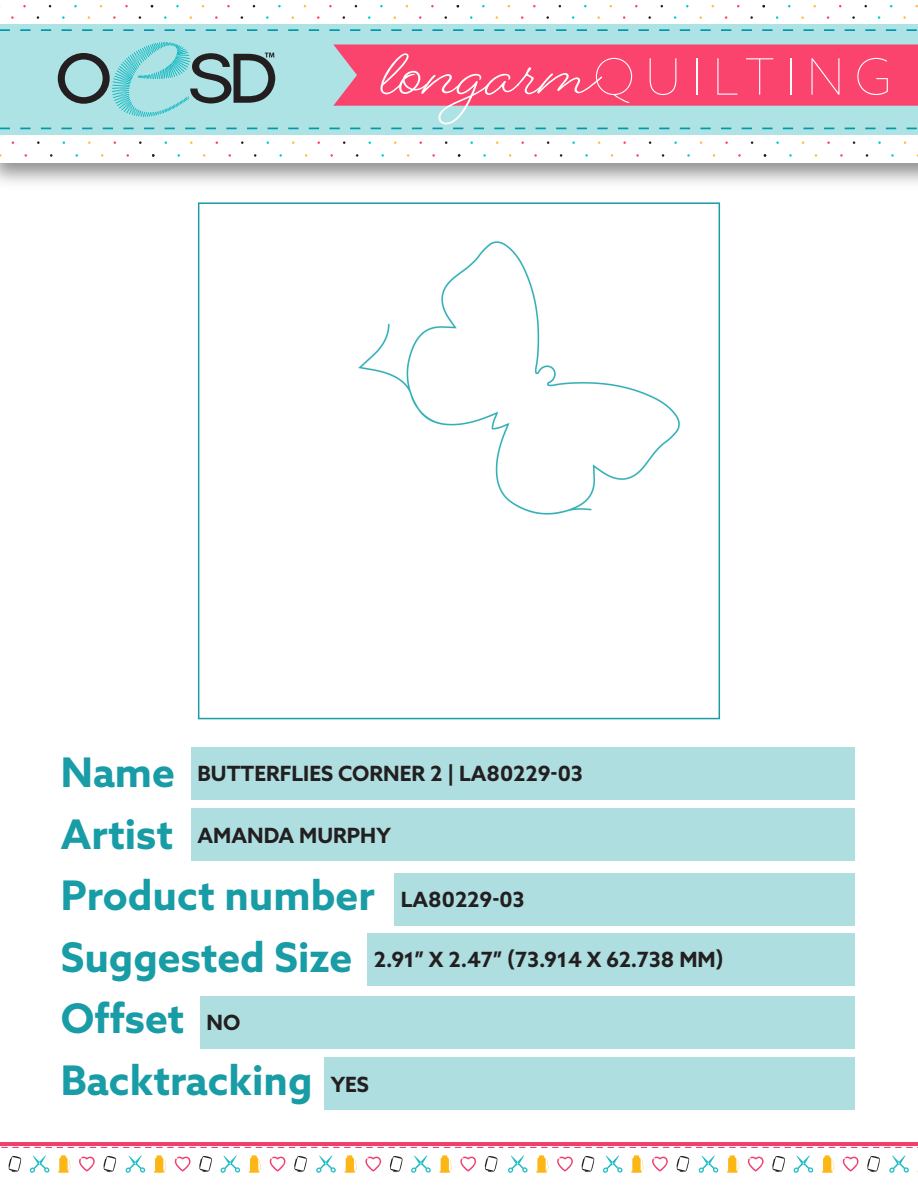
<style>
.page{position:relative;width:918px;height:1188px;background:#fff}
.page>*{position:absolute;margin:0;border:0;box-sizing:border-box;transform-origin:0 0}
.t1{font:100 50.25px "Azo Sans";letter-spacing:.2em;color:#fff}
.t2{font:700 40.8px/61.5px "Azo Sans";color:#189ca6}
.t3{font:700 21px "Azo Sans";color:#231f20}
</style>
<div class="page">
<img style="left:358px;top:241px;width:322px;height:274px">
<div style="left:198px;top:202px;width:522px;height:517px;border:2px solid #189ca6"></div>
<div style="left:0;top:24px;width:918px;height:110px;background:#aee3e5"></div>
<svg style="left:0;top:29px;width:917px;height:2px"></svg>
<svg style="left:0;top:128px;width:330px;height:2px"></svg>
<svg style="left:57px;top:42px;width:219px;height:75px"></svg>
<svg style="left:330px;top:44px;width:588px;height:86px"></svg>
<svg style="left:8px;top:1156px;width:13px;height:16px"></svg>
<svg style="left:58px;top:1155px;width:13px;height:18px"></svg>
<svg style="left:79px;top:1157px;width:16px;height:15px"></svg>
<svg style="left:30px;top:1155px;width:19px;height:18px"></svg>
<svg style="left:103px;top:1156px;width:13px;height:16px"></svg>
<svg style="left:154px;top:1155px;width:12px;height:18px"></svg>
<svg style="left:175px;top:1157px;width:16px;height:15px"></svg>
<svg style="left:126px;top:1155px;width:19px;height:18px"></svg>
<svg style="left:199px;top:1156px;width:13px;height:16px"></svg>
<svg style="left:248px;top:1155px;width:13px;height:18px"></svg>
<svg style="left:270px;top:1157px;width:16px;height:15px"></svg>
<svg style="left:221px;top:1155px;width:19px;height:18px"></svg>
<svg style="left:294px;top:1156px;width:13px;height:16px"></svg>
<svg style="left:344px;top:1155px;width:13px;height:18px"></svg>
<svg style="left:365px;top:1157px;width:16px;height:15px"></svg>
<svg style="left:316px;top:1155px;width:20px;height:18px"></svg>
<svg style="left:390px;top:1156px;width:13px;height:16px"></svg>
<svg style="left:439px;top:1155px;width:13px;height:18px"></svg>
<svg style="left:460px;top:1157px;width:16px;height:15px"></svg>
<svg style="left:411px;top:1155px;width:20px;height:18px"></svg>
<svg style="left:485px;top:1156px;width:13px;height:16px"></svg>
<hr style="left:0;top:1142px;width:502px;height:3px;background:#ef406d">
<svg style="left:1px;top:1147px;width:494px;height:1px"></svg>
<svg style="left:536px;top:1155px;width:13px;height:18px"></svg>
<svg style="left:557px;top:1157px;width:16px;height:15px"></svg>
<svg style="left:508px;top:1155px;width:20px;height:18px"></svg>
<svg style="left:581px;top:1156px;width:13px;height:16px"></svg>
<svg style="left:631px;top:1155px;width:13px;height:18px"></svg>
<svg style="left:652px;top:1157px;width:16px;height:15px"></svg>
<svg style="left:603px;top:1155px;width:20px;height:18px"></svg>
<svg style="left:676px;top:1156px;width:13px;height:16px"></svg>
<svg style="left:727px;top:1155px;width:12px;height:18px"></svg>
<svg style="left:748px;top:1157px;width:16px;height:15px"></svg>
<svg style="left:699px;top:1155px;width:19px;height:18px"></svg>
<svg style="left:772px;top:1156px;width:13px;height:16px"></svg>
<svg style="left:822px;top:1155px;width:12px;height:18px"></svg>
<svg style="left:843px;top:1157px;width:16px;height:15px"></svg>
<svg style="left:794px;top:1155px;width:19px;height:18px"></svg>
<svg style="left:867px;top:1156px;width:13px;height:16px"></svg>
<svg style="left:889px;top:1155px;width:20px;height:18px"></svg>
<hr style="left:500px;top:1142px;width:418px;height:3px;background:#ef406d">
<svg style="left:499px;top:1147px;width:419px;height:1px"></svg>
<div style="left:191px;top:747px;width:664px;height:53px;background:#aedee0"></div>
<div style="left:191px;top:808px;width:664px;height:53px;background:#aedee0"></div>
<div style="left:394px;top:873px;width:461px;height:52px;background:#aedee0"></div>
<div style="left:367px;top:933px;width:488px;height:52px;background:#aedee0"></div>
<div style="left:200px;top:996px;width:655px;height:52px;background:#aedee0"></div>
<div style="left:324px;top:1057px;width:531px;height:53px;background:#aedee0"></div>
<h1 class="t1" style="left:593px;top:45px;width:300px">QUILTING</h1>
<h2 class="t2" style="left:61px;top:741px;width:315px">Name<br>Artist<br>Product number<br>Suggested Size<br>Offset<br>Backtracking</h2>
<p class="t3" style="left:198px;top:760px;width:387px">BUTTERFLIES CORNER 2 | LA80229-03</p>
<p class="t3" style="left:198px;top:822px;width:195px">AMANDA MURPHY</p>
<p class="t3" style="left:401px;top:886px;width:125px">LA80229-03</p>
<p class="t3" style="left:374px;top:946px;width:351px">2.91” X 2.47” (73.914 X 62.738 MM)</p>
<p class="t3" style="left:207px;top:1009px;width:35px">NO</p>
<p class="t3" style="left:331px;top:1070px;width:40px">YES</p>
</div>
